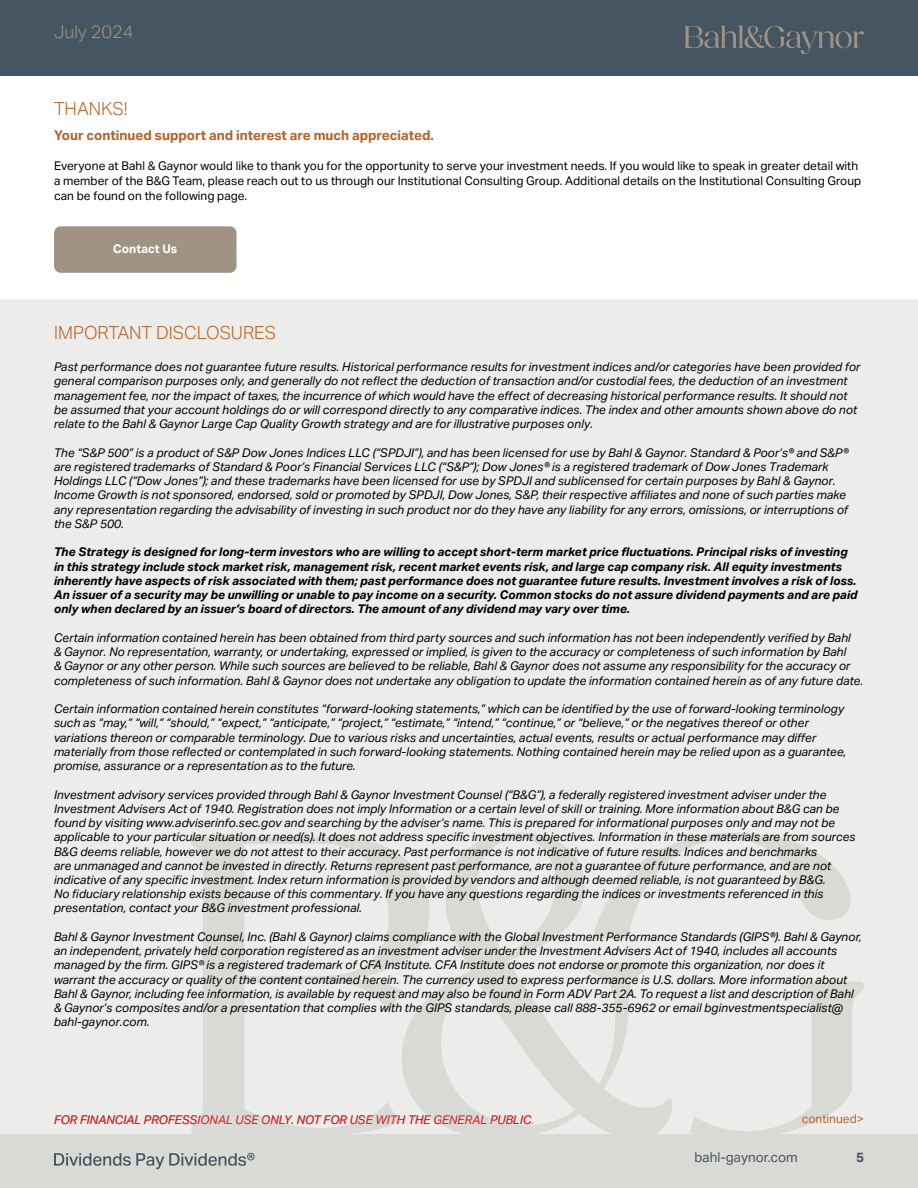
<style>
.page{position:relative;width:918px;height:1188px;background:#fff}
.page>*{position:absolute;margin:0;border:0;box-sizing:border-box;transform-origin:0 0}
.t1{font:300 18px "Aktiv Grotesk";color:#b76226}
.t2{font:300 18px "Aktiv Grotesk";color:#a09384}
.t3{font:700 13.5px "Aktiv Grotesk";color:#b76226}
.t4{font:13.5px "Aktiv Grotesk";color:#465562}
.t5{font:700 13.5px "Aktiv Grotesk";color:#465562}
.t6{font:italic 12px/14.2px "Aktiv Grotesk";color:#000}
.t7{font:italic 700 12px/14.2px "Aktiv Grotesk";color:#000}
.t8{font:12px/15px "Aktiv Grotesk";color:#000}
.t9{font:italic 12px "Aktiv Grotesk";color:#d2232a}
.t10{font:12px "Aktiv Grotesk";color:#b86328}
.t11{font:700 12px "Aktiv Grotesk";color:#fff}
</style>
<div class="page">
<div style="left:0;top:1134px;width:918px;height:54px;background:#d9d9d6"></div>
<svg style="left:54px;top:1153px;width:201px;height:16px"></svg>
<div style="left:0;top:0;width:918px;height:75px;background:#465562"></div>
<svg style="left:685px;top:25px;width:179px;height:29px"></svg>
<div style="left:0;top:299px;width:918px;height:835px;background:#ececea"></div>
<div style="left:54px;top:226px;width:183px;height:47px;background:#a09384;border-radius:7px"></div>
<svg style="left:191px;top:837px;width:211px;height:297px"></svg>
<svg style="left:689px;top:982px;width:175px;height:152px"></svg>
<svg style="left:672px;top:833px;width:178px;height:87px"></svg>
<svg style="left:402px;top:833px;width:270px;height:301px"></svg>
<h1 class="t2" style="left:54px;top:22px;width:81px">July 2024</h1>
<h1 class="t1" style="left:54px;top:98px;width:75px">THANKS!</h1>
<p class="t3" style="left:54px;top:128px;width:381px">Your continued support and interest are much appreciated.</p>
<p class="t8" style="left:54px;top:158px;width:809px">Everyone at Bahl &amp; Gaynor would like to thank you for the opportunity to serve your investment needs. If you would like to speak in greater detail with a member of the B&amp;G Team, please reach out to us through our Institutional Consulting Group. Additional details on the Institutional Consulting Group can be found on the following page.</p>
<p class="t11" style="left:113px;top:242px;width:66px">Contact Us</p>
<h1 class="t1" style="left:54px;top:322px;width:224px">IMPORTANT DISCLOSURES</h1>
<p class="t6" style="left:54px;top:360px;width:808px">Past performance does not guarantee future results. Historical performance results for investment indices and/or categories have been provided for general comparison purposes only, and generally do not reflect the deduction of transaction and/or custodial fees, the deduction of an investment management fee, nor the impact of taxes, the incurrence of which would have the effect of decreasing historical performance results. It should not be assumed that your account holdings do or will correspond directly to any comparative indices. The index and other amounts shown above do not relate to the Bahl &amp; Gaynor Large Cap Quality Growth strategy and are for illustrative purposes only.</p>
<p class="t6" style="left:54px;top:445px;width:796px">The “S&amp;P 500” is a product of S&amp;P Dow Jones Indices LLC (“SPDJI”), and has been licensed for use by Bahl &amp; Gaynor. Standard &amp; Poor’s® and S&amp;P® are registered trademarks of Standard &amp; Poor’s Financial Services LLC (“S&amp;P”); Dow Jones® is a registered trademark of Dow Jones Trademark Holdings LLC (“Dow Jones”); and these trademarks have been licensed for use by SPDJI and sublicensed for certain purposes by Bahl &amp; Gaynor.<br>Income Growth is not sponsored, endorsed, sold or promoted by SPDJI, Dow Jones, S&amp;P, their respective affiliates and none of such parties make any representation regarding the advisability of investing in such product nor do they have any liability for any errors, omissions, or interruptions of the S&amp;P 500.</p>
<p class="t7" style="left:54px;top:545px;width:805px">The Strategy is designed for long-term investors who are willing to accept short-term market price fluctuations. Principal risks of investing in this strategy include stock market risk, management risk, recent market events risk, and large cap company risk. All equity investments inherently have aspects of risk associated with them; past performance does not guarantee future results. Investment involves a risk of loss.<br>An issuer of a security may be unwilling or unable to pay income on a security. Common stocks do not assure dividend payments and are paid only when declared by an issuer’s board of directors. The amount of any dividend may vary over time.</p>
<p class="t6" style="left:54px;top:631px;width:811px">Certain information contained herein has been obtained from third party sources and such information has not been independently verified by Bahl<br>&amp; Gaynor. No representation, warranty, or undertaking, expressed or implied, is given to the accuracy or completeness of such information by Bahl<br>&amp; Gaynor or any other person. While such sources are believed to be reliable, Bahl &amp; Gaynor does not assume any responsibility for the accuracy or completeness of such information. Bahl &amp; Gaynor does not undertake any obligation to update the information contained herein as of any future date.</p>
<p class="t6" style="left:54px;top:702px;width:794px">Certain information contained herein constitutes “forward-looking statements,” which can be identified by the use of forward-looking terminology such as “may,” “will,” “should,” “expect,” “anticipate,” “project,” “estimate,” “intend,” “continue,” or “believe,” or the negatives thereof or other variations thereon or comparable terminology. Due to various risks and uncertainties, actual events, results or actual performance may differ materially from those reflected or contemplated in such forward-looking statements. Nothing contained herein may be relied upon as a guarantee, promise, assurance or a representation as to the future.</p>
<p class="t6" style="left:54px;top:787px;width:803px">Investment advisory services provided through Bahl &amp; Gaynor Investment Counsel (“B&amp;G”), a federally registered investment adviser under the Investment Advisers Act of 1940. Registration does not imply Information or a certain level of skill or training. More information about B&amp;G can be found by visiting www.adviserinfo.sec.gov and searching by the adviser’s name. This is prepared for informational purposes only and may not be applicable to your particular situation or need(s). It does not address specific investment objectives. Information in these materials are from sources B&amp;G deems reliable, however we do not attest to their accuracy. Past performance is not indicative of future results. Indices and benchmarks<br>are unmanaged and cannot be invested in directly. Returns represent past performance, are not a guarantee of future performance, and are not indicative of any specific investment. Index return information is provided by vendors and although deemed reliable, is not guaranteed by B&amp;G.<br>No fiduciary relationship exists because of this commentary. If you have any questions regarding the indices or investments referenced in this presentation, contact your B&amp;G investment professional.</p>
<p class="t6" style="left:54px;top:930px;width:809px">Bahl &amp; Gaynor Investment Counsel, Inc. (Bahl &amp; Gaynor) claims compliance with the Global Investment Performance Standards (GIPS®). Bahl &amp; Gaynor, an independent, privately held corporation registered as an investment adviser under the Investment Advisers Act of 1940, includes all accounts managed by the firm. GIPS® is a registered trademark of CFA Institute. CFA Institute does not endorse or promote this organization, nor does it warrant the accuracy or quality of the content contained herein. The currency used to express performance is U.S. dollars. More information about Bahl &amp; Gaynor, including fee information, is available by request and may also be found in Form ADV Part 2A. To request a list and description of Bahl &amp; Gaynor’s composites and/or a presentation that complies with the GIPS standards, please call 888-355-6962 or email bginvestmentspecialist@ bahl-gaynor.com.</p>
<p class="t9" style="left:54px;top:1113px;width:482px">FOR FINANCIAL PROFESSIONAL USE ONLY. NOT FOR USE WITH THE GENERAL PUBLIC.</p>
<p class="t10" style="left:802px;top:1112px;width:64px">continued&gt;</p>
<p class="t4" style="left:694px;top:1150px;width:105px">bahl-gaynor.com</p>
<p class="t5" style="left:856px;top:1150px;width:9px">5</p>
</div>
